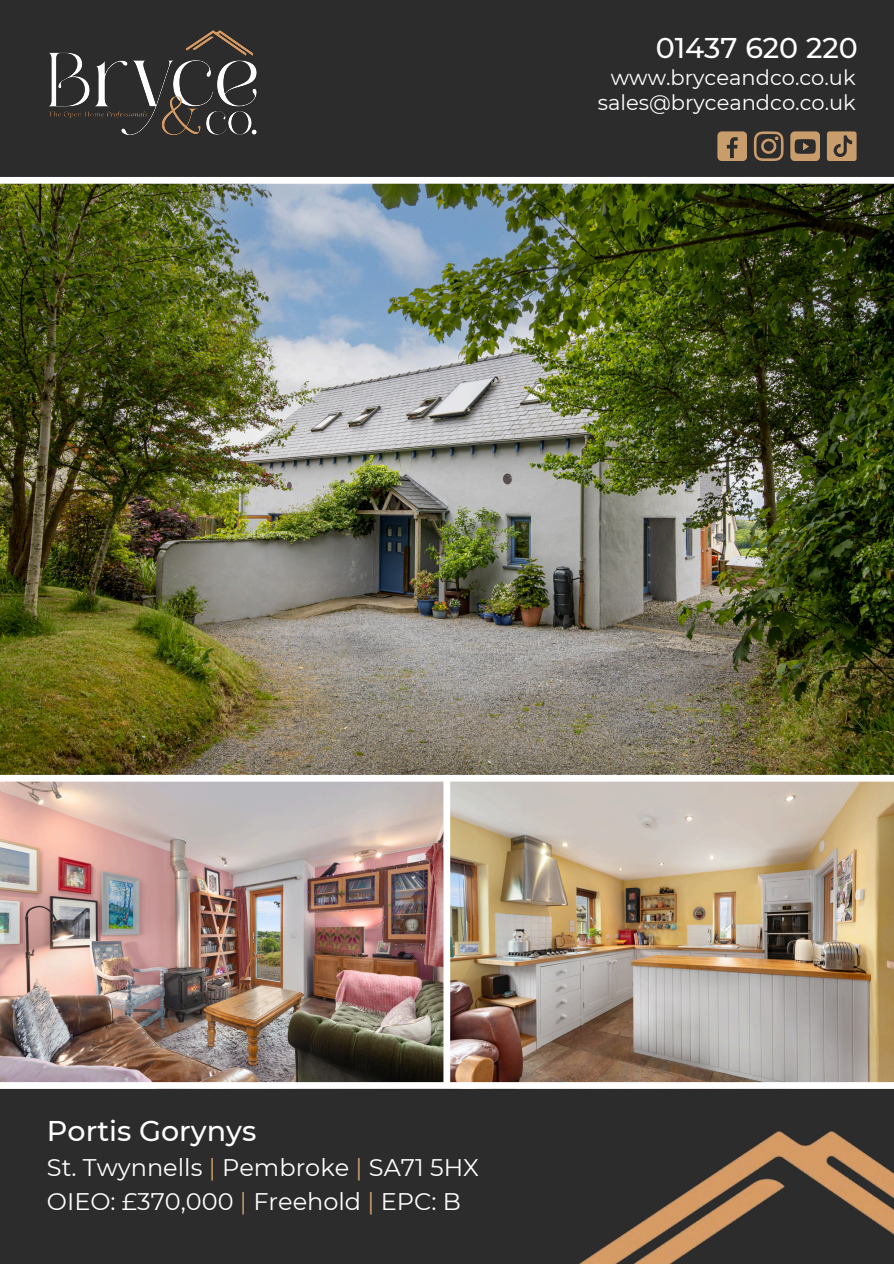
<style>
.page{position:relative;width:894px;height:1264px;background:#fff}
.page>*{position:absolute;margin:0;border:0;box-sizing:border-box;transform-origin:0 0}
.t1{font:500 28.5px "Montserrat";color:#fff}
.t2{font:24px "Montserrat";color:#fff}
.t3{font:21px "Montserrat";color:#fff}
.s1{color:#c99c6b}
</style>
<div class="page">
<div style="left:0;top:0;width:893px;height:1263px;background:#2c2c2c"></div>
<img style="left:0;top:184px;width:893px;height:898px">
<div style="left:0;top:775px;width:893px;height:6px;background:#fff"></div>
<div style="left:443px;top:778px;width:7px;height:307px;background:#fff"></div>
<div style="left:0;top:1082px;width:893px;height:6px;background:#fff"></div>
<img style="left:47px;top:30px;width:220px;height:156px">
<img style="left:580px;top:1131px;width:313px;height:132px">
<div style="left:0;top:177px;width:893px;height:7px;background:#fff"></div>
<div style="left:717px;top:131px;width:29px;height:30px;background:#c99c6b;border-radius:5px"></div>
<svg style="left:726px;top:137px;width:11px;height:21px"></svg>
<svg style="left:753px;top:131px;width:29px;height:30px"></svg>
<svg style="left:826px;top:131px;width:29px;height:30px"></svg>
<div style="left:790px;top:131px;width:29px;height:30px;background:#c99c6b;border-radius:5px"></div>
<svg style="left:794px;top:139px;width:21px;height:15px"></svg>
<p class="t1" style="left:655px;top:30px;width:203px">01437 620 220</p>
<p class="t3" style="left:597px;top:89px;width:259px">sales@bryceandco.co.uk</p>
<p class="t3" style="left:610px;top:64px;width:246px">www.bryceandco.co.uk</p>
<p class="t1" style="left:47px;top:1113px;width:211px">Portis Gorynys</p>
<h1 class="t2" style="left:47px;top:1152px;width:433px">St. Twynnells <span class="s1">|</span> Pembroke <span class="s1">|</span> SA71 5HX</h1>
<p class="t2" style="left:47px;top:1187px;width:415px">OIEO: £370,000 <span class="s1">|</span> Freehold <span class="s1">|</span> EPC: B</p>
</div>
